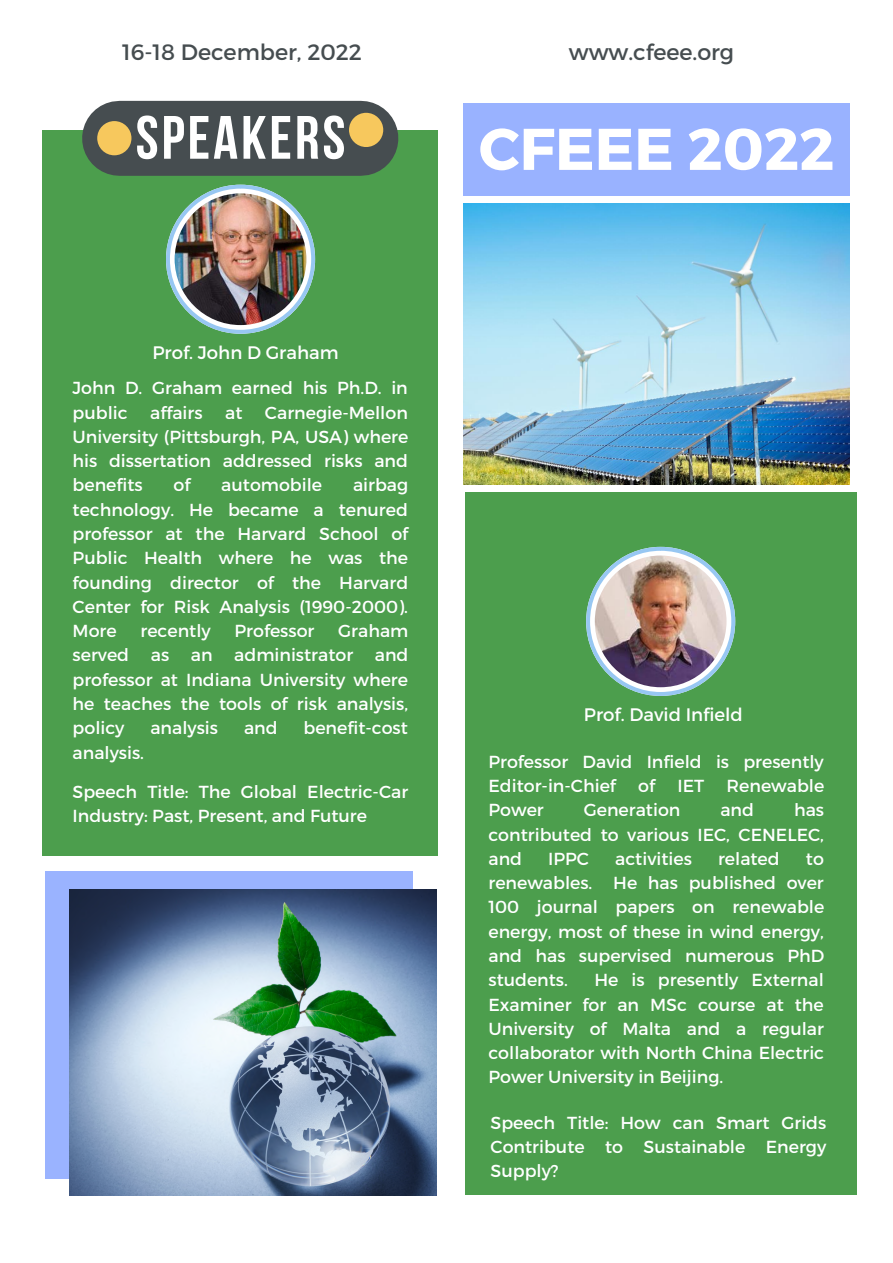
<style>
.page{position:relative;width:893px;height:1263px;background:#fff}
.page>*{position:absolute;margin:0;border:0;box-sizing:border-box;transform-origin:0 0}
.t1{font:61.05px "Bebas Neue Cyrillic";letter-spacing:.05em;color:#fff}
.t2{font:700 58.72px "Montserrat";color:#fff}
.t3{font:22.2px "Montserrat";color:#464d50}
.t4{font:18.08px "Montserrat";color:#fff}
.t5{font:17.4px/24.3px "Montserrat";color:#fff;text-align:justify}
</style>
<div class="page">
<img style="left:463px;top:204px;width:387px;height:280px">
<div style="left:43px;top:130px;width:395px;height:726px;background:#4c9e4d"></div>
<div style="left:45px;top:871px;width:367px;height:308px;background:#9ab3ff"></div>
<img style="left:69px;top:889px;width:367px;height:306px">
<div style="left:463px;top:103px;width:387px;height:92px;background:#99b2ff"></div>
<div style="left:119px;top:101px;width:242px;height:75px;background:#464d50"></div>
<div style="left:349px;top:113px;width:34px;height:34px;background:#f7c85d;border-radius:50%"></div>
<div style="left:97px;top:121px;width:34px;height:34px;background:#f7c85d;border-radius:50%"></div>
<div style="left:465px;top:493px;width:392px;height:702px;background:#4c9e4d"></div>
<svg style="left:166px;top:185px;width:149px;height:149px"></svg>
<svg style="left:171px;top:190px;width:139px;height:138px"></svg>
<img style="left:175px;top:193px;width:131px;height:132px;border-radius:50%">
<svg style="left:586px;top:547px;width:149px;height:149px"></svg>
<div style="left:591px;top:552px;width:139px;height:138px;background:#fff;border-radius:50%"></div>
<img style="left:595px;top:555px;width:131px;height:132px;border-radius:50%">
<p class="t3" style="left:122px;top:37px;width:241px">16-18 December, 2022</p>
<p class="t3" style="left:569px;top:37px;width:167px">www.cfeee.org</p>
<h1 class="t1" style="left:136px;top:113px;width:211px">SPEAKERS</h1>
<p class="t4" style="left:152px;top:340px;width:188px">Prof. John D Graham</p>
<p class="t5" style="left:73px;top:375px;width:337px">John D. Graham earned his Ph.D. in public</p>
<p class="t5" style="left:73px;top:399px;width:337px;text-indent:192px">Carnegie-Mellon University (Pittsburgh, PA, USA) where his dissertation addressed risks and benefits</p>
<p class="t5" style="left:150px;top:399px;width:54px">affairs</p>
<p class="t5" style="left:225px;top:399px;width:19px">at</p>
<p class="t5" style="left:73px;top:472px;width:337px;text-indent:280px">airbag technology. He became a tenured professor at the Harvard School of Public Health where he was the founding director of the Harvard Center for Risk Analysis (1990-2000).<br>More</p>
<p class="t5" style="left:174px;top:472px;width:18px">of</p>
<p class="t5" style="left:221px;top:472px;width:102px">automobile</p>
<p class="t5" style="left:140px;top:618px;width:72px">recently</p>
<p class="t5" style="left:235px;top:618px;width:81px">Professor</p>
<p class="t5" style="left:73px;top:618px;width:337px;text-indent:266px">Graham served as an administrator and professor at Indiana University where he teaches the tools of risk analysis, policy</p>
<p class="t5" style="left:150px;top:715px;width:69px">analysis</p>
<p class="t5" style="left:244px;top:715px;width:35px">and</p>
<p class="t5" style="left:303px;top:715px;width:106px">benefit-cost</p>
<p class="t5" style="left:73px;top:739px;width:73px">analysis.</p>
<p class="t5" style="left:73px;top:779px;width:337px">Speech Title: The Global Electric-Car<br>Industry: Past, Present, and Future</p>
<h2 class="t2" style="left:479px;top:111px;width:357px">CFEEE 2022</h2>
<p class="t4" style="left:584px;top:703px;width:160px">Prof. David Infield</p>
<p class="t5" style="left:488px;top:748px;width:337px">Professor David Infield is presently<br>Editor-in-Chief</p>
<p class="t5" style="left:638px;top:773px;width:18px">of</p>
<p class="t5" style="left:677px;top:773px;width:28px">IET</p>
<p class="t5" style="left:726px;top:773px;width:99px">Renewable</p>
<p class="t5" style="left:488px;top:797px;width:57px">Power</p>
<p class="t5" style="left:584px;top:797px;width:98px">Generation</p>
<p class="t5" style="left:720px;top:797px;width:35px">and</p>
<p class="t5" style="left:488px;top:797px;width:337px;text-indent:306px">has contributed to various IEC, CENELEC, and</p>
<p class="t5" style="left:548px;top:846px;width:42px">IPPC</p>
<p class="t5" style="left:615px;top:846px;width:78px">activities</p>
<p class="t5" style="left:718px;top:846px;width:63px">related</p>
<p class="t5" style="left:488px;top:846px;width:337px;text-indent:317px">to renewables. He has published over 100 journal papers on renewable energy, most of these in wind energy, and has supervised numerous PhD students.</p>
<p class="t5" style="left:488px;top:967px;width:337px;text-indent:106px">He is presently External Examiner for an MSc course at the University of Malta and a regular collaborator with North China Electric Power University in Beijing.</p>
<p class="t5" style="left:490px;top:1109px;width:337px">Speech Title: How can Smart Grids Contribute to Sustainable Energy Supply?</p>
</div>
